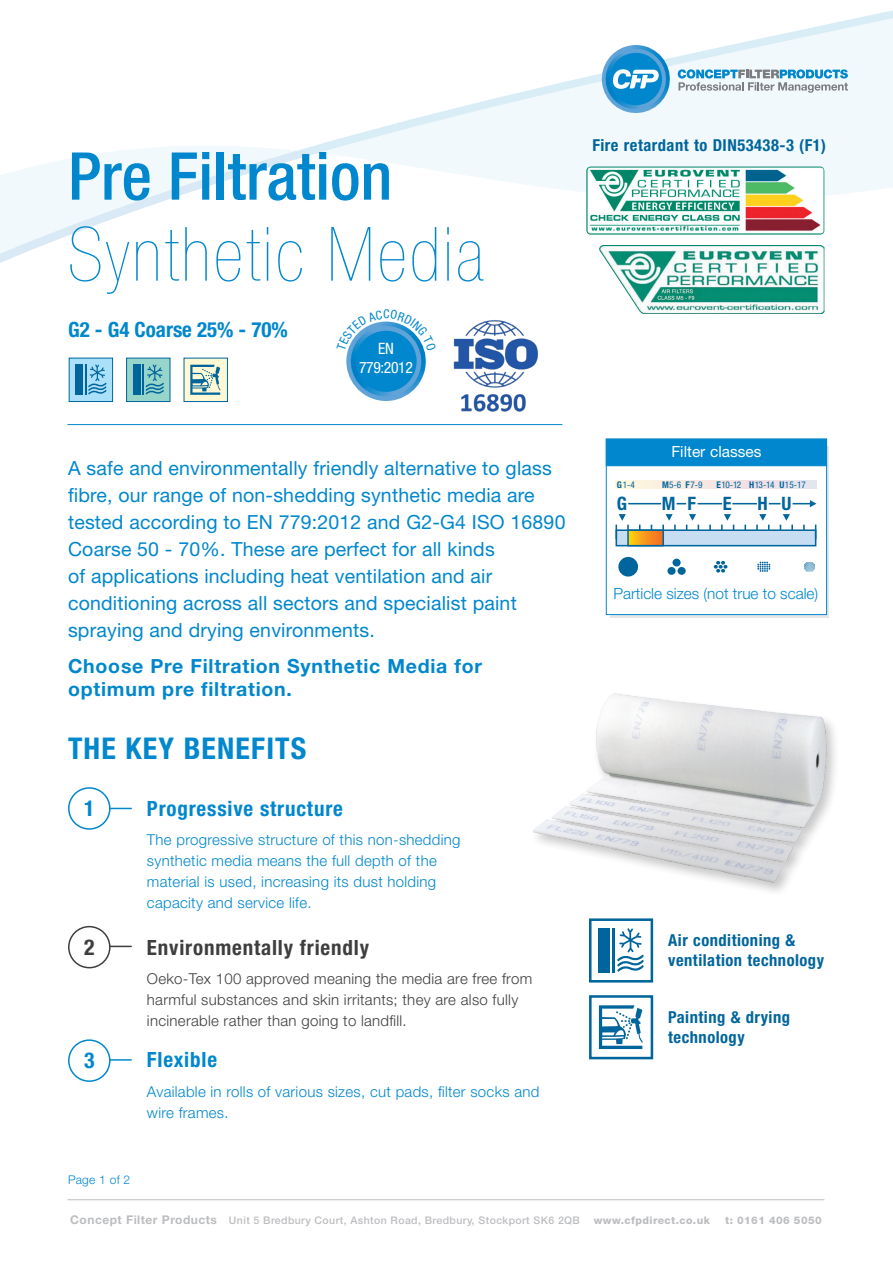
<style>
.page{position:relative;width:893px;height:1263px;background:#fff}
.page>*{position:absolute;margin:0;border:0;box-sizing:border-box;transform-origin:0 0}
.t1{font:200 condensed 75px "Helvetica Neue LT Pro";letter-spacing:.04em;color:#0087cd}
.t2{font:500 condensed 66px "Helvetica Neue LT Pro";color:#0087cd}
.t3{font:700 condensed 30px "Helvetica Neue LT Pro";letter-spacing:.04em;color:#0087cd}
.t4{font:700 condensed 21.9px "Helvetica Neue LT Pro";color:#0087cd}
.t5{font:700 condensed 21.9px "Helvetica Neue LT Pro";color:#3e3e3f}
.t6{font:700 condensed 21px "Helvetica Neue LT Pro";letter-spacing:.04em;color:#0087cd}
.t7{font:700 condensed 21px "Helvetica Neue LT Pro";letter-spacing:.04em;color:#3e3e3f}
.t8{font:700 condensed 21px "Helvetica Neue LT Pro";color:#0087cd}
.t9{font:19.5px/27px "Helvetica Neue LT Pro";letter-spacing:.01em;color:#0087cd}
.t10{font:700 19.5px/23.4px "Helvetica Neue LT Pro";letter-spacing:.04em;color:#0087cd}
.t11{font:700 condensed 18.45px "Helvetica Neue LT Pro";color:#00659c}
.t12{font:700 condensed 16.5px/19.8px "Helvetica Neue LT Pro";letter-spacing:.03em;color:#00659c}
.t13{font:condensed 15.75px "Helvetica Neue LT Pro";letter-spacing:-.025em;color:#fff}
.t14{font:300 15.45px "Helvetica Neue LT Pro";color:#0087cd}
.t15{font:15.45px "Helvetica Neue LT Pro";color:#fff}
.t16{font:300 15px/21px "Helvetica Neue LT Pro";letter-spacing:.02em;color:#0087cd}
.t17{font:300 15px/21px "Helvetica Neue LT Pro";letter-spacing:.02em;color:#3e3e3f}
.t18{font:300 12px "Helvetica Neue LT Pro";letter-spacing:.02em;color:#0087cd}
.t19{font:500 10.5px "Helvetica Neue LT Pro";letter-spacing:.04em;color:#bcbdc0}
.t20{font:800 10.5px "Helvetica Neue LT Pro";letter-spacing:.04em;color:#bcbdc0}
.t21{font:condensed 9.3px "Helvetica Neue LT Pro";letter-spacing:-.06em;color:#00659c}
.s1{font-weight:700}
.s2{font-weight:700;font-size:12px}
</style>
<div class="page">
<svg style="left:0;top:10px;width:893px;height:253px"></svg>
<img style="left:586px;top:167px;width:238px;height:68px">
<img style="left:599px;top:245px;width:226px;height:69px">
<div style="left:126px;top:358px;width:44px;height:44px;background:#97d5cb;border:1px solid #00659c"></div>
<div style="left:133px;top:365px;width:7px;height:30px;background:#00659c"></div>
<hr style="left:142px;top:365px;width:2px;height:30px;background:#00659c">
<svg style="left:146px;top:364px;width:18px;height:31px"></svg>
<div style="left:68px;top:787px;width:43px;height:43px;border:2px solid #0087cd;border-radius:50%"></div>
<svg style="left:110px;top:808px;width:21px;height:1px"></svg>
<div style="left:68px;top:926px;width:43px;height:42px;border:2px solid #3e3e3f;border-radius:50%"></div>
<svg style="left:110px;top:946px;width:21px;height:1px"></svg>
<div style="left:68px;top:1039px;width:43px;height:43px;border:2px solid #0087cd;border-radius:50%"></div>
<hr style="left:110px;top:1059px;width:21px;height:2px;background:#0087cd">
<div style="left:589px;top:918px;width:64px;height:64px;background:#fff;border:3px solid #00659c"></div>
<div style="left:598px;top:928px;width:12px;height:44px;background:#00659c"></div>
<hr style="left:612px;top:928px;width:3px;height:44px;background:#00659c">
<svg style="left:617px;top:946px;width:27px;height:26px"></svg>
<div style="left:589px;top:995px;width:64px;height:64px;background:#fff;border:3px solid #00659c"></div>
<svg style="left:599px;top:1005px;width:43px;height:44px"></svg>
<img style="left:533px;top:693px;width:302px;height:253px">
<hr style="left:67px;top:1199px;width:757px;height:1px;background:#bcbdc0">
<svg style="left:598px;top:45px;width:250px;height:72px"></svg>
<div style="left:69px;top:358px;width:44px;height:44px;background:#aae0f9;border:1px solid #00659c"></div>
<div style="left:75px;top:365px;width:8px;height:30px;background:#00659c"></div>
<hr style="left:85px;top:365px;width:2px;height:30px;background:#00659c">
<svg style="left:88px;top:364px;width:19px;height:31px"></svg>
<div style="left:184px;top:358px;width:44px;height:44px;background:#fef9d4;border:1px solid #00659c"></div>
<svg style="left:190px;top:365px;width:30px;height:30px"></svg>
<img style="left:454px;top:320px;width:84px;height:92px">
<div style="left:611px;top:446px;width:218px;height:171px;background:#d2dee6"></div>
<div style="left:606px;top:439px;width:221px;height:176px;background:#fff;border:1px solid #0087cd"></div>
<div style="left:606px;top:439px;width:221px;height:27px;background:#0087cd;border:1px solid #0087cd"></div>
<div style="left:615px;top:529px;width:201px;height:17px;background:#c6ddf2;border:2px solid #00659c"></div>
<svg style="left:815px;top:525px;width:1px;height:14px"></svg>
<svg style="left:630px;top:532px;width:31px;height:11px"></svg>
<div style="left:627px;top:529px;width:37px;height:17px;border:2px solid #00659c"></div>
<svg style="left:616px;top:480px;width:201px;height:9px;background:#f3e8e4"></svg>
<svg style="left:615px;top:514px;width:14px;height:25px"></svg>
<svg style="left:662px;top:514px;width:14px;height:25px"></svg>
<svg style="left:686px;top:514px;width:13px;height:18px"></svg>
<svg style="left:721px;top:514px;width:13px;height:18px"></svg>
<svg style="left:756px;top:514px;width:13px;height:18px"></svg>
<svg style="left:780px;top:514px;width:13px;height:18px"></svg>
<svg style="left:793px;top:500px;width:23px;height:7px"></svg>
<svg style="left:732px;top:503px;width:25px;height:1px"></svg>
<svg style="left:698px;top:503px;width:24px;height:1px"></svg>
<hr style="left:628px;top:503px;width:33px;height:1px;background:#00659c">
<div style="left:618px;top:557px;width:20px;height:20px;background:#00659c;border-radius:50%"></div>
<div style="left:672px;top:559px;width:9px;height:7px;background:#00659c;border-radius:50%"></div>
<div style="left:667px;top:567px;width:9px;height:8px;background:#00659c;border-radius:50%"></div>
<div style="left:677px;top:567px;width:9px;height:8px;background:#00659c;border-radius:50%"></div>
<svg style="left:714px;top:561px;width:13px;height:12px"></svg>
<svg style="left:757px;top:562px;width:13px;height:10px"></svg>
<svg style="left:804px;top:562px;width:11px;height:10px"></svg>
<hr style="left:67px;top:424px;width:495px;height:1px;background:#0087cd">
<svg style="left:346px;top:321px;width:80px;height:80px"></svg>
<p class="t2" style="left:68px;top:137px;width:326px">Pre Filtration</p>
<p class="t1" style="left:68px;top:212px;width:417px">Synthetic Media</p>
<p class="t8" style="left:68px;top:317px;width:221px">G2 - G4 Coarse 25% - 70%</p>
<p class="t13" style="left:378px;top:339px;width:17px">EN</p>
<p class="t13" style="left:359px;top:358px;width:55px">779:2012</p>
<p class="t12" style="left:592px;top:136px;width:235px">Fire retardant to DIN53438-3 (F1)</p>
<p class="t9" style="left:68px;top:454px;width:485px">A safe and environmentally friendly alternative to glass</p>
<p class="t9" style="left:68px;top:481px;width:468px">fibre, our range of non-shedding synthetic media are</p>
<p class="t9" style="left:68px;top:508px;width:499px">tested according to EN 779:2012 and G2-G4 ISO 16890</p>
<p class="t9" style="left:68px;top:535px;width:450px">Coarse 50 - 70%. These are perfect for all kinds<br>of applications including heat ventilation and air conditioning across all sectors and specialist paint spraying and drying environments.</p>
<p class="t10" style="left:68px;top:654px;width:415px">Choose Pre Filtration Synthetic Media for optimum pre filtration.</p>
<p class="t3" style="left:68px;top:730px;width:240px">THE KEY BENEFITS</p>
<p class="t4" style="left:84px;top:795px;width:12px">1</p>
<p class="t6" style="left:147px;top:795px;width:197px">Progressive structure</p>
<p class="t16" style="left:147px;top:829px;width:315px">The progressive structure of this non-shedding synthetic media means the full depth of the material is used, increasing its dust holding capacity and service life.</p>
<p class="t5" style="left:84px;top:934px;width:12px">2</p>
<p class="t7" style="left:147px;top:935px;width:224px">Environmentally friendly</p>
<p class="t17" style="left:147px;top:968px;width:387px">Oeko-Tex 100 approved meaning the media are free from harmful substances and skin irritants; they are also fully incinerable rather than going to landfill.</p>
<p class="t4" style="left:84px;top:1047px;width:12px">3</p>
<p class="t6" style="left:147px;top:1047px;width:72px">Flexible</p>
<p class="t16" style="left:147px;top:1081px;width:394px">Available in rolls of various sizes, cut pads, filter socks and wire frames.</p>
<p class="t15" style="left:671px;top:442px;width:91px">Filter classes</p>
<p class="t21" style="left:617px;top:479px;width:20px"><span class="s1">G</span>1-4</p>
<p class="t21" style="left:662px;top:479px;width:42px"><span class="s1">M</span>5-6 <span class="s1">F</span>7-9</p>
<p class="t21" style="left:716px;top:479px;width:26px"><span class="s1">E</span>10-12</p>
<p class="t21" style="left:749px;top:479px;width:27px"><span class="s1">H</span>13-14</p>
<p class="t21" style="left:780px;top:479px;width:28px"><span class="s1">U</span>15-17</p>
<p class="t11" style="left:617px;top:493px;width:12px">G</p>
<p class="t11" style="left:662px;top:493px;width:15px">M</p>
<p class="t11" style="left:688px;top:493px;width:10px">F</p>
<p class="t11" style="left:723px;top:493px;width:10px">E</p>
<p class="t11" style="left:757px;top:493px;width:12px">H</p>
<p class="t11" style="left:781px;top:493px;width:11px">U</p>
<p class="t14" style="left:613px;top:584px;width:206px">Particle sizes (not true to scale)</p>
<p class="t12" style="left:668px;top:931px;width:157px">Air conditioning &amp; ventilation technology</p>
<p class="t12" style="left:668px;top:1008px;width:123px">Painting &amp; drying technology</p>
<p class="t18" style="left:68px;top:1173px;width:64px">Page 1 of 2</p>
<p class="t19" style="left:70px;top:1213px;width:511px"><span class="s2">Concept Filter Products</span> Unit 5 Bredbury Court, Ashton Road, Bredbury, Stockport SK6 2QB</p>
<p class="t20" style="left:594px;top:1214px;width:118px">www.cfpdirect.co.uk</p>
<p class="t20" style="left:725px;top:1214px;width:98px">t: 0161 406 5050</p>
</div>
